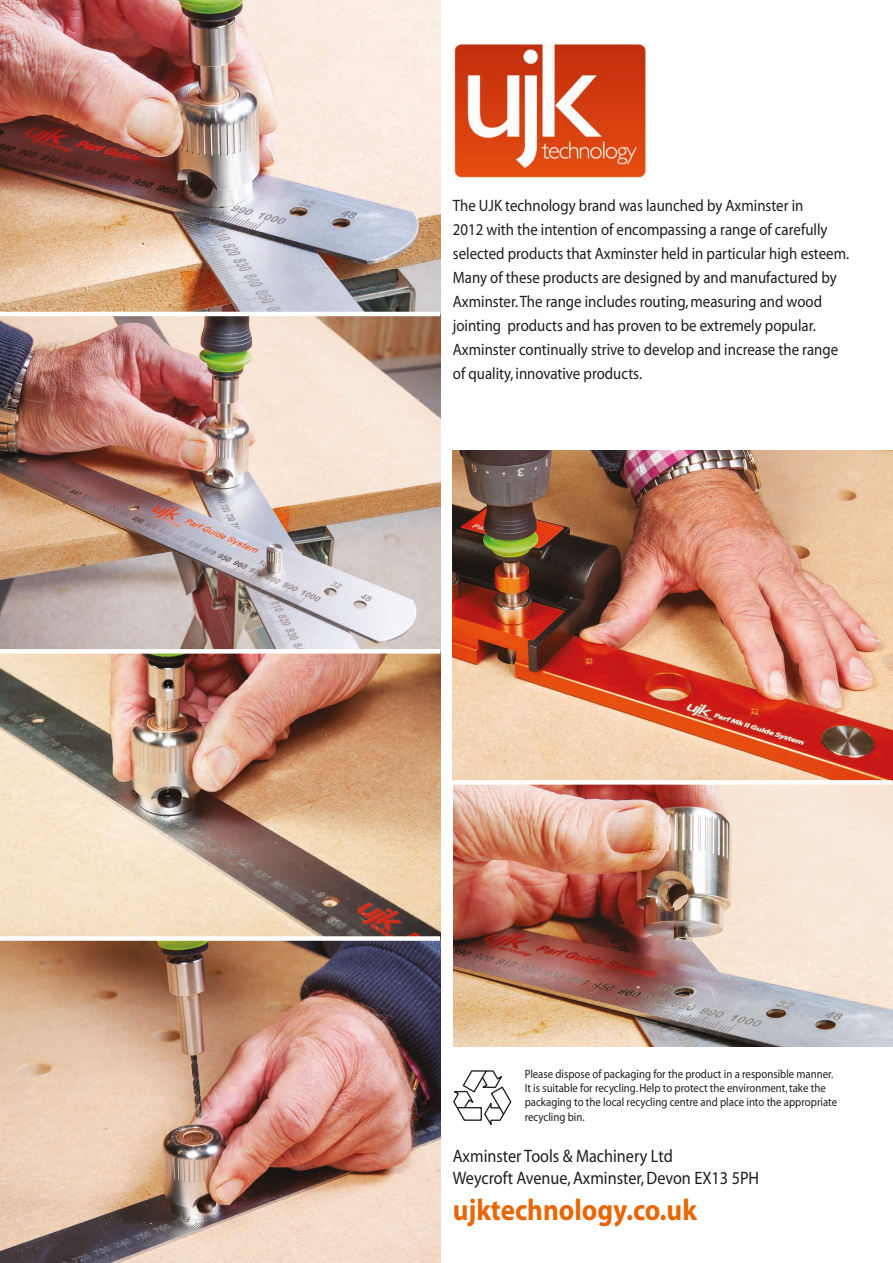
<style>
.page{position:relative;width:893px;height:1263px;background:#fff}
.page>*{position:absolute;margin:0;border:0;box-sizing:border-box;transform-origin:0 0}
.t1{font:700 30px "Myriad";color:#e66706;scale:.9 1}
.t2{font:18px/21.6px "Myriad";color:#1d1d1b;scale:.9 1}
.t3{font:16.5px/24px "Myriad";color:#1d1d1b;scale:.9 1}
.t4{font:12px/14.4px "Myriad";color:#1d1d1b;scale:.9 1}
</style>
<div class="page">
<img style="left:453px;top:451px;width:440px;height:329px">
<img style="left:0;top:0;width:440px;height:1263px">
<img style="left:453px;top:43px;width:193px;height:136px">
<svg style="left:453px;top:1070px;width:58px;height:55px"></svg>
<img style="left:453px;top:782px;width:440px;height:265px">
<div style="left:0;top:936px;width:440px;height:5px;background:#fff"></div>
<div style="left:0;top:649px;width:440px;height:5px;background:#fff"></div>
<div style="left:453px;top:780px;width:439px;height:5px;background:#fff"></div>
<hr style="left:0;top:312px;width:440px;height:4px;background:#fff">
<p class="t3" style="left:453px;top:195px;width:442px">The UJK technology brand was launched by Axminster in<br>2012 with the intention of encompassing a range of carefully selected products that Axminster held in particular high esteem.<br>Many of these products are designed by and manufactured by Axminster. The range includes routing, measuring and wood jointing products and has proven to be extremely popular.<br>Axminster continually strive to develop and increase the range of quality, innovative products.</p>
<p class="t4" style="left:525px;top:1067px;width:349px">Please dispose of packaging for the product in a responsible manner.<br>It is suitable for recycling. Help to protect the environment, take the packaging to the local recycling centre and place into the appropriate recycling bin.</p>
<p class="t2" style="left:453px;top:1146px;width:342px">Axminster Tools &amp; Machinery Ltd<br>Weycroft Avenue, Axminster, Devon EX13 5PH</p>
<h1 class="t1" style="left:453px;top:1194px;width:273px">ujktechnology.co.uk</h1>
</div>
